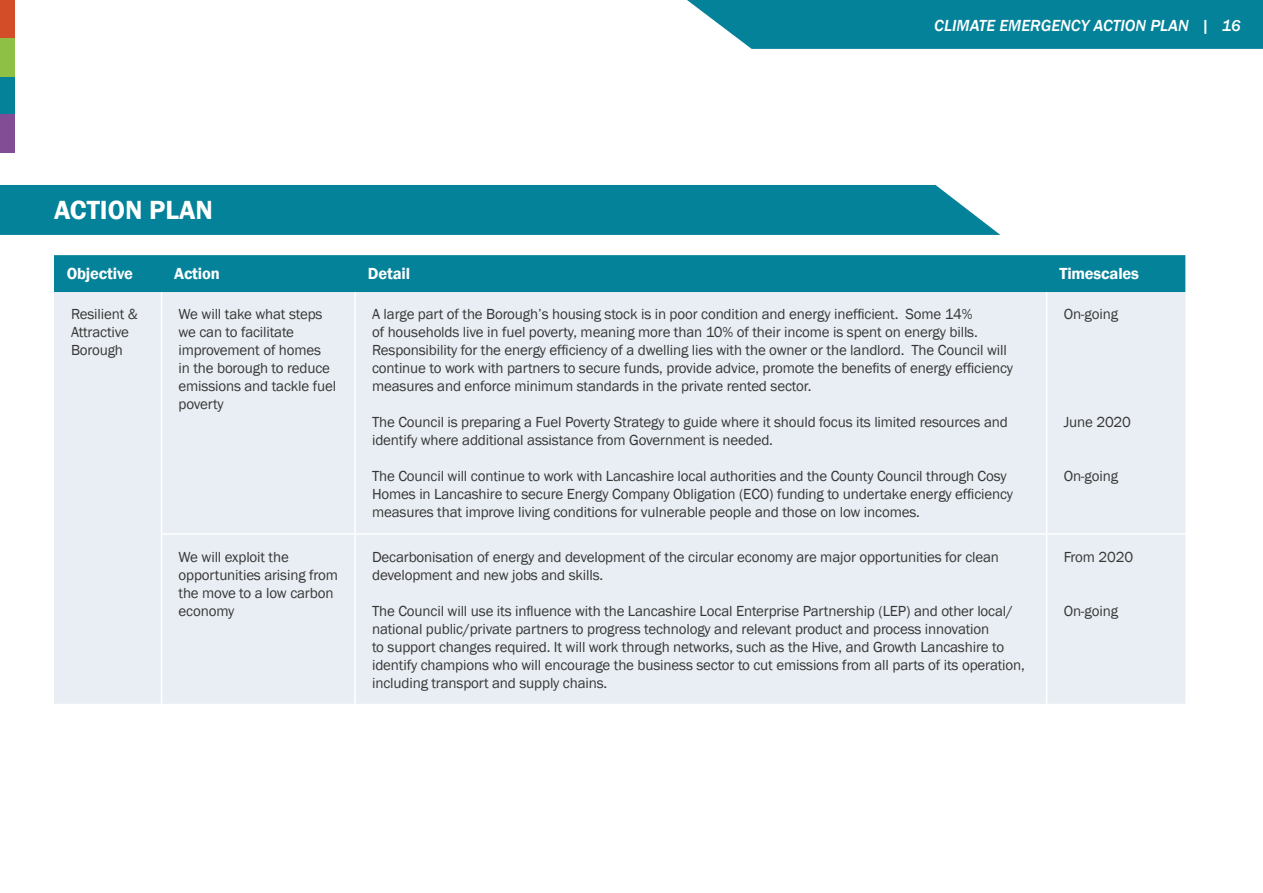
<style>
.page{position:relative;width:1263px;height:893px;background:#fff}
.page>*{position:absolute;margin:0;border:0;box-sizing:border-box;transform-origin:0 0}
.t1{font:600 27px "Franklin Gothic";color:#fff}
.t2{font:600 16.5px "Franklin Gothic";letter-spacing:-.01em;color:#fff}
.t3{font:italic 500 16.5px "Franklin Gothic";color:#fff}
.t4{font:15px/18px "Franklin Gothic";letter-spacing:-.01em;color:#373636}
</style>
<div class="page">
<div style="left:0;top:185px;width:1000px;height:50px;background:#048299"></div>
<div style="left:54px;top:255px;width:1131px;height:37px;background:#048299"></div>
<div style="left:54px;top:292px;width:1131px;height:412px;background:#e8eef3"></div>
<hr style="left:161px;top:292px;width:1px;height:241px;background:#fff">
<hr style="left:354px;top:292px;width:2px;height:241px;background:#fff">
<hr style="left:1046px;top:292px;width:1px;height:241px;background:#fff">
<hr style="left:161px;top:533px;width:194px;height:2px;background:#fff">
<hr style="left:161px;top:535px;width:1px;height:169px;background:#fff">
<hr style="left:355px;top:533px;width:692px;height:2px;background:#fff">
<hr style="left:354px;top:535px;width:2px;height:169px;background:#fff">
<hr style="left:1047px;top:533px;width:138px;height:2px;background:#fff">
<hr style="left:1046px;top:535px;width:1px;height:169px;background:#fff">
<div style="left:0;top:0;width:15px;height:38px;background:#d34d29"></div>
<div style="left:0;top:77px;width:15px;height:38px;background:#048299"></div>
<div style="left:0;top:38px;width:15px;height:39px;background:#8ec045"></div>
<div style="left:0;top:115px;width:15px;height:38px;background:#824d94"></div>
<svg style="left:687px;top:0;width:576px;height:49px;background:#12899e"></svg>
<h1 class="t1" style="left:54px;top:193px;width:160px">ACTION PLAN</h1>
<p class="t3" style="left:934px;top:16px;width:308px">CLIMATE EMERGENCY ACTION PLAN | 16</p>
<p class="t2" style="left:67px;top:264px;width:68px">Objective</p>
<p class="t2" style="left:174px;top:264px;width:47px">Action</p>
<p class="t2" style="left:368px;top:264px;width:44px">Detail</p>
<p class="t2" style="left:1059px;top:264px;width:81px">Timescales</p>
<p class="t4" style="left:71px;top:305px;width:68px">Resilient &amp;<br>Attractive<br>Borough</p>
<p class="t4" style="left:179px;top:305px;width:159px">We will take what steps we can to facilitate improvement of homes in the borough to reduce emissions and tackle fuel poverty</p>
<p class="t4" style="left:372px;top:305px;width:642px">A large part of the Borough’s housing stock is in poor condition and energy inefficient. Some 14%<br>of households live in fuel poverty, meaning more than 10% of their income is spent on energy bills.<br>Responsibility for the energy efficiency of a dwelling lies with the owner or the landlord. The Council will continue to work with partners to secure funds, provide advice, promote the benefits of energy efficiency measures and enforce minimum standards in the private rented sector.</p>
<p class="t4" style="left:372px;top:413px;width:637px">The Council is preparing a Fuel Poverty Strategy to guide where it should focus its limited resources and identify where additional assistance from Government is needed.</p>
<p class="t4" style="left:372px;top:467px;width:642px">The Council will continue to work with Lancashire local authorities and the County Council through Cosy<br>Homes in Lancashire to secure Energy Company Obligation (ECO) funding to undertake energy efficiency measures that improve living conditions for vulnerable people and those on low incomes.</p>
<p class="t4" style="left:1064px;top:305px;width:56px">On-going</p>
<p class="t4" style="left:1064px;top:413px;width:69px">June 2020</p>
<p class="t4" style="left:1064px;top:467px;width:56px">On-going</p>
<p class="t4" style="left:179px;top:548px;width:161px">We will exploit the opportunities arising from the move to a low carbon economy</p>
<p class="t4" style="left:372px;top:548px;width:628px">Decarbonisation of energy and development of the circular economy are major opportunities for clean development and new jobs and skills.</p>
<p class="t4" style="left:372px;top:602px;width:654px">The Council will use its influence with the Lancashire Local Enterprise Partnership (LEP) and other local/ national public/private partners to progress technology and relevant product and process innovation<br>to support changes required. It will work through networks, such as the Hive, and Growth Lancashire to identify champions who will encourage the business sector to cut emissions from all parts of its operation, including transport and supply chains.</p>
<p class="t4" style="left:1064px;top:548px;width:71px">From 2020</p>
<p class="t4" style="left:1064px;top:602px;width:56px">On-going</p>
</div>
